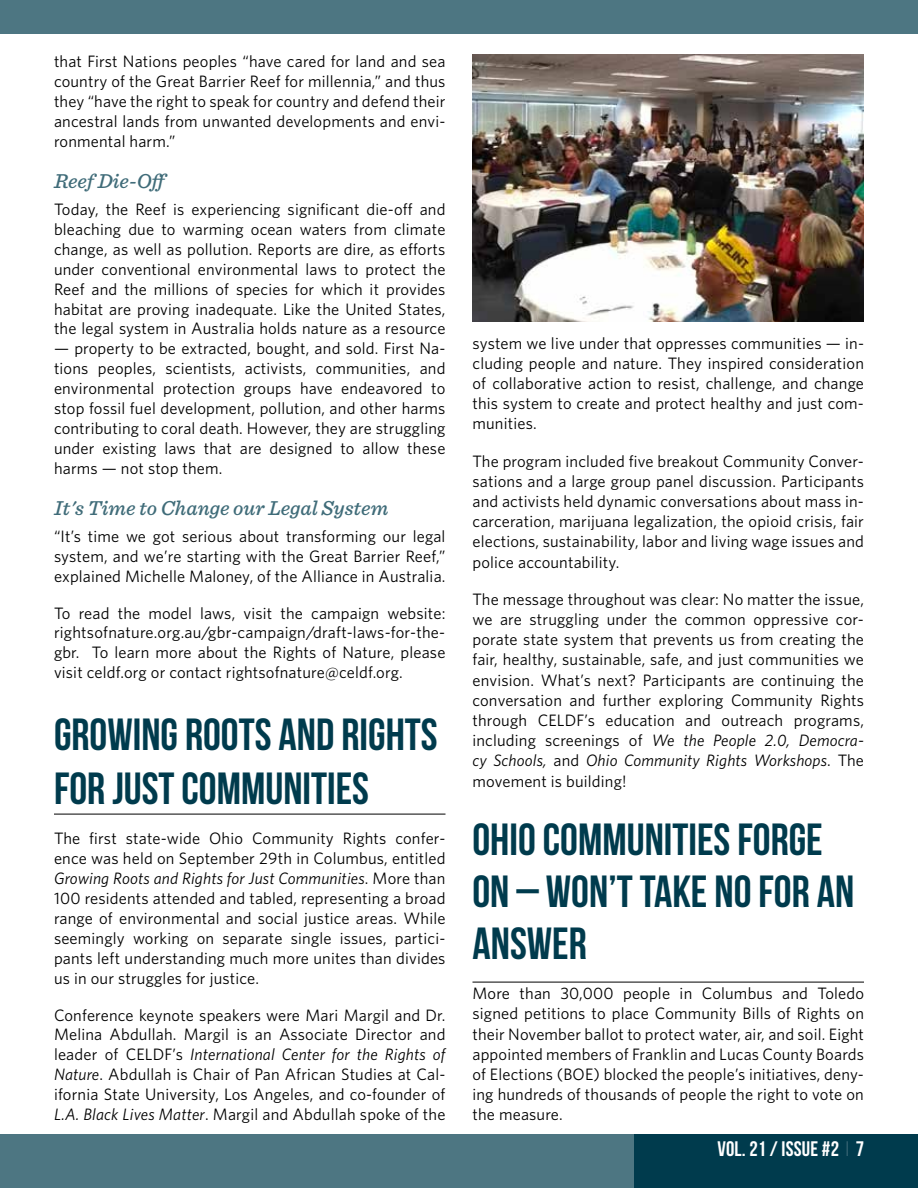
<style>
.page{position:relative;width:918px;height:1188px;background:#fff}
.page>*{position:absolute;margin:0;border:0;box-sizing:border-box;transform-origin:0 0}
.t1{font:700 45px/51.8px "Bebas Neue";color:#003b4d}
.t2{font:italic 500 21px "Sentinel";color:#406c79}
.t3{font:700 21px "Bebas Neue";letter-spacing:.01em;color:#fff}
.t4{font:16.5px/20px "Whitney";letter-spacing:.01em;color:#000;text-align:justify}
.s1{font-style:italic}
.s2{font-weight:100}
</style>
<div class="page">
<div style="left:0;top:1134px;width:918px;height:54px;background:#4d7682"></div>
<div style="left:634px;top:1134px;width:284px;height:54px;background:#003b4d"></div>
<div style="left:0;top:0;width:918px;height:34px;background:#4d7682"></div>
<img style="left:472px;top:54px;width:392px;height:268px">
<hr style="left:54px;top:814px;width:392px;height:1px;background:#000">
<hr style="left:472px;top:982px;width:392px;height:1px;background:#000">
<p class="t4" style="left:54px;top:51px;width:393px">that First Nations peoples “have cared for land and sea country of the Great Barrier Reef for millennia,” and thus they “have the right to speak for country and defend their ancestral lands from unwanted developments and envi&shy;ronmental harm.”</p>
<p class="t2" style="left:54px;top:165px;width:118px">Reef Die-Off</p>
<p class="t4" style="left:54px;top:199px;width:393px">Today, the Reef is experiencing significant die-off and bleaching due to warming ocean waters from climate change, as well as pollution. Reports are dire, as efforts under conventional environmental laws to protect the Reef and the millions of species for which it provides habitat are proving inadequate. Like the United States, the legal system in Australia holds nature as a resource</p>
<p class="t4" style="left:54px;top:338px;width:393px">— property to be extracted, bought, and sold. First Na&shy;tions peoples, scientists, activists, communities, and environmental protection groups have endeavored to stop fossil fuel development, pollution, and other harms contributing to coral death. However, they are struggling under existing laws that are designed to allow these harms — not stop them.</p>
<p class="t2" style="left:54px;top:492px;width:336px">It's Time to Change our Legal System</p>
<p class="t4" style="left:54px;top:526px;width:393px">“It’s time we got serious about transforming our legal system, and we’re starting with the Great Barrier Reef,” explained Michelle Maloney, of the Alliance in Australia.</p>
<p class="t4" style="left:54px;top:602px;width:393px">To read the model laws, visit the campaign website: rightsofnature.org.au/gbr-campaign/draft-laws-for-the&shy;gbr. To learn more about the Rights of Nature, please visit celdf.org or contact rightsofnature@celdf.org.</p>
<h1 class="t1" style="left:54px;top:706px;width:385px;line-height:54.4px">GROWING ROOTS AND RIGHTS<br>FOR JUST COMMUNITIES</h1>
<p class="t4" style="left:54px;top:828px;width:393px">The first state-wide Ohio Community Rights confer&shy;ence was held on September 29th in Columbus, entitled <span class="s1">Growing Roots and Rights for Just Communities</span>. More than 100 residents attended and tabled, representing a broad range of environmental and social justice areas. While seemingly working on separate single issues, partici&shy;pants left understanding much more unites than divides us in our struggles for justice.</p>
<p class="t4" style="left:54px;top:1004px;width:393px">Conference keynote speakers were Mari Margil and Dr.<br>Melina Abdullah. Margil is an Associate Director and leader of CELDF’s <span class="s1">International Center for the Rights of Nature</span>. Abdullah is Chair of Pan African Studies at Cal&shy;ifornia State University, Los Angeles, and co-founder of <span class="s1">L.A. Black Lives Matter</span>. Margil and Abdullah spoke of the</p>
<p class="t4" style="left:473px;top:332px;width:393px">system we live under that oppresses communities — in&shy;cluding people and nature. They inspired consideration of collaborative action to resist, challenge, and change this system to create and protect healthy and just com&shy;munities.</p>
<p class="t4" style="left:473px;top:450px;width:393px">The program included five breakout Community Conver&shy;sations and a large group panel discussion. Participants and activists held dynamic conversations about mass in&shy;carceration, marijuana legalization, the opioid crisis, fair elections, sustainability, labor and living wage issues and police accountability.</p>
<p class="t4" style="left:473px;top:588px;width:393px">The message throughout was clear: No matter the issue, we are struggling under the common oppressive cor&shy;porate state system that prevents us from creating the fair, healthy, sustainable, safe, and just communities we envision. What’s next? Participants are continuing the conversation and further exploring Community Rights through CELDF’s education and outreach programs, including screenings of <span class="s1">We the People 2.0, Democra&shy;cy Schools,</span> and <span class="s1">Ohio Community Rights Workshops</span>. The movement is building!</p>
<h1 class="t1" style="left:472px;top:813px;width:383px">OHIO COMMUNITIES FORGE<br>ON – WON’T TAKE NO FOR AN<br>ANSWER</h1>
<p class="t4" style="left:472px;top:983px;width:393px">More than 30,000 people in Columbus and Toledo signed petitions to place Community Bills of Rights on their November ballot to protect water, air, and soil. Eight appointed members of Franklin and Lucas County Boards of Elections (BOE) blocked the people’s initiatives, deny&shy;ing hundreds of thousands of people the right to vote on the measure.</p>
<p class="t3" style="left:717px;top:1137px;width:148px">VOL. 21 / ISSUE #2 <span class="s2">|</span> 7</p>
</div>
